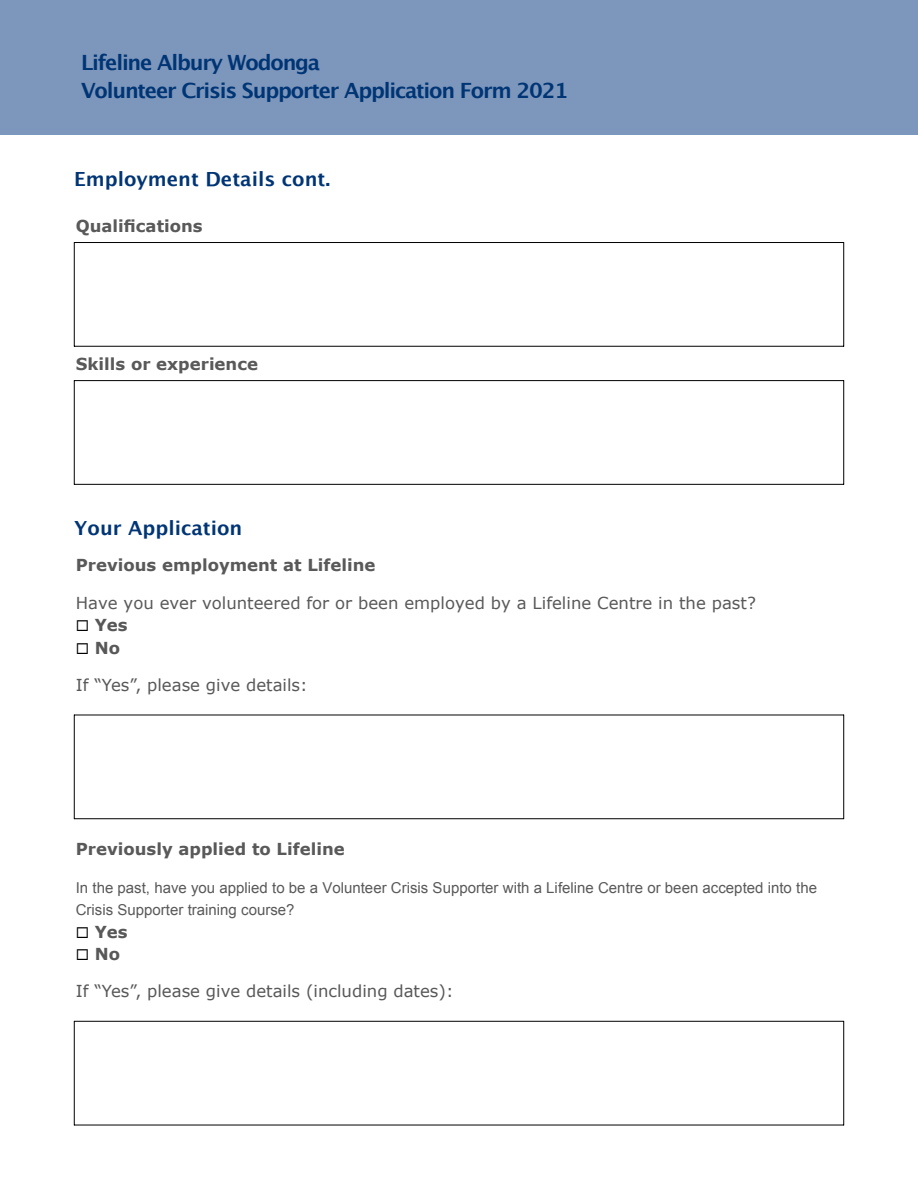
<style>
.page{position:relative;width:918px;height:1188px;background:#fff}
.page>*{position:absolute;margin:0;border:0;box-sizing:border-box;transform-origin:0 0}
.t1{font:700 21px/28.5px "Lucida Grande";letter-spacing:-.055em;color:#003575}
.t2{font:700 19.5px "Lucida Grande";color:#003575}
.t3{font:700 16.5px "Verdana";color:#595959}
.t4{font:16.5px "Verdana";color:#585858}
.t5{font:16.5px "Verdana";color:#595959}
.t6{font:700 16.5px "Verdana";color:#585858}
.t7{font:15px/22.5px "Arial";color:#595959}
.s1{color:#000}
</style>
<div class="page">
<div style="left:0;top:0;width:918px;height:135px;background:#7d96bb"></div>
<hr style="left:74px;top:242px;width:1px;height:105px;background:#000">
<hr style="left:843px;top:242px;width:1px;height:105px;background:#000">
<hr style="left:74px;top:380px;width:1px;height:105px;background:#000">
<hr style="left:843px;top:380px;width:1px;height:105px;background:#000">
<hr style="left:74px;top:242px;width:770px;height:1px;background:#000">
<hr style="left:74px;top:346px;width:770px;height:1px;background:#000">
<hr style="left:74px;top:380px;width:770px;height:1px;background:#000">
<hr style="left:74px;top:484px;width:770px;height:1px;background:#000">
<hr style="left:74px;top:715px;width:1px;height:104px;background:#000">
<hr style="left:843px;top:715px;width:1px;height:104px;background:#000">
<hr style="left:74px;top:1021px;width:1px;height:104px;background:#000">
<hr style="left:843px;top:1021px;width:1px;height:104px;background:#000">
<hr style="left:74px;top:715px;width:770px;height:1px;background:#000">
<hr style="left:74px;top:818px;width:770px;height:1px;background:#000">
<hr style="left:74px;top:1021px;width:770px;height:1px;background:#000">
<hr style="left:74px;top:1125px;width:770px;height:1px;background:#000">
<h1 class="t1" style="left:81px;top:49px;width:489px">Lifeline Albury Wodonga<br>Volunteer Crisis Supporter Application Form 2021</h1>
<h2 class="t2" style="left:74px;top:170px;width:257px">Employment Details cont.</h2>
<p class="t3" style="left:76px;top:219px;width:128px">Qualifications</p>
<p class="t3" style="left:76px;top:357px;width:184px">Skills or experience</p>
<h2 class="t2" style="left:74px;top:520px;width:170px">Your Application</h2>
<p class="t3" style="left:76px;top:559px;width:301px">Previous employment at Lifeline</p>
<p class="t5" style="left:76px;top:596px;width:682px">Have you ever volunteered for or been employed by a Lifeline Centre in the past?</p>
<p class="t6" style="left:76px;top:619px;width:53px"><span class="s1">◻</span> Yes</p>
<p class="t6" style="left:76px;top:641px;width:46px"><span class="s1">◻</span> No</p>
<p class="t4" style="left:76px;top:678px;width:233px">If “Yes”, please give details:</p>
<p class="t3" style="left:76px;top:843px;width:270px">Previously applied to Lifeline</p>
<p class="t7" style="left:76px;top:877px;width:743px">In the past, have you applied to be a Volunteer Crisis Supporter with a Lifeline Centre or been accepted into the<br>Crisis Supporter training course?</p>
<p class="t6" style="left:76px;top:925px;width:53px"><span class="s1">◻</span> Yes</p>
<p class="t6" style="left:76px;top:947px;width:46px"><span class="s1">◻</span> No</p>
<p class="t4" style="left:76px;top:985px;width:379px">If “Yes”, please give details (including dates):</p>
</div>
